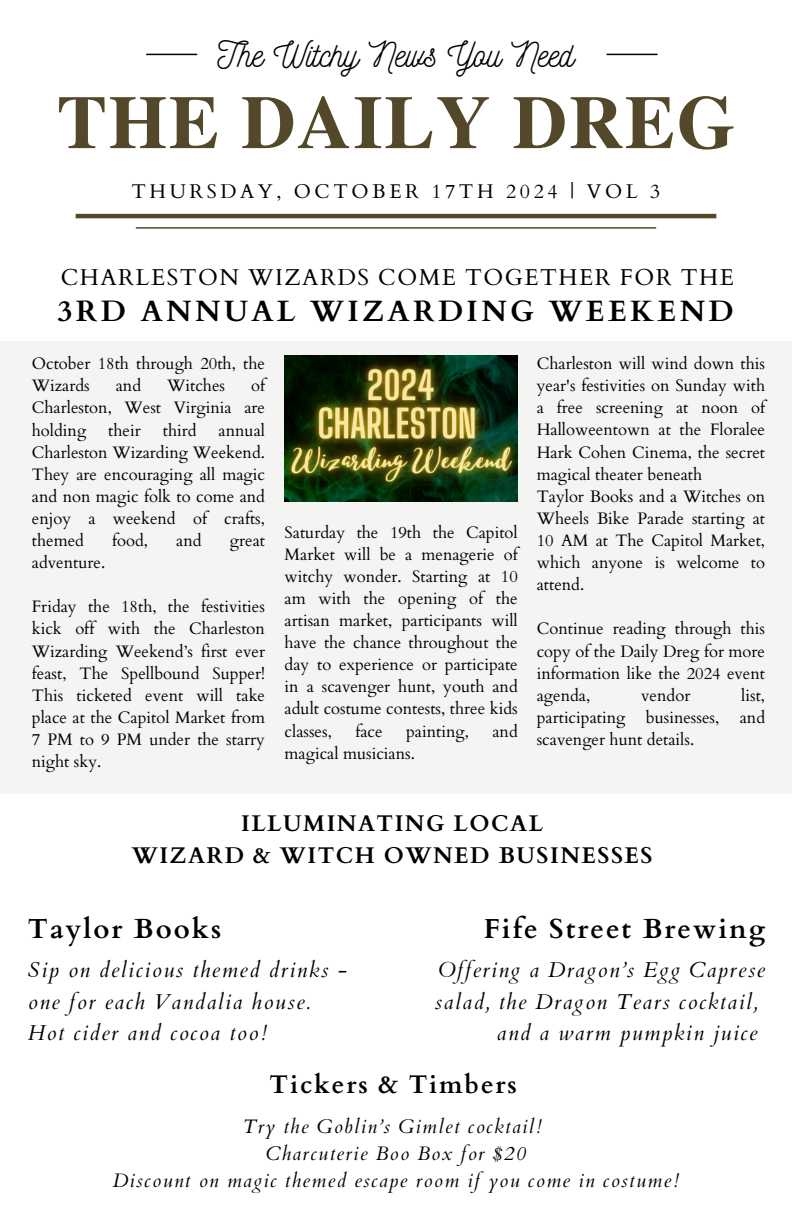
<style>
.page{position:relative;width:792px;height:1224px;background:#fff}
.page>*{position:absolute;margin:0;border:0;box-sizing:border-box;transform-origin:0 0}
.t1{font:700 75.4px "Te X Gyre Termes";letter-spacing:.02em;color:#54482a}
.t2{font:34.4px "Nickainley";color:#000}
.t3{font:700 29.4px "Cardo";letter-spacing:.115em;color:#000}
.t4{font:700 27.6px "Cardo";letter-spacing:.07em;color:#000}
.t5{font:700 25.6px "Cardo";letter-spacing:.07em;color:#000}
.t6{font:23px "Cardo";letter-spacing:.065em;color:#000}
.t7{font:700 22.6px "Cardo";letter-spacing:.065em;color:#000}
.t8{font:italic 21.6px "Cardo";letter-spacing:.07em;color:#000}
.t9{font:19.8px "Cardo";letter-spacing:.18em;color:#000}
.t10{font:italic 19.6px "Cardo";letter-spacing:.07em;color:#000}
.t11{font:16.6px/22.2px "Cardo";color:#000;text-align:justify}
</style>
<div class="page">
<hr style="left:146px;top:54px;width:51px;height:1px;background:#000">
<hr style="left:607px;top:54px;width:51px;height:1px;background:#000">
<hr style="left:136px;top:227px;width:520px;height:2px;background:#54482a">
<hr style="left:76px;top:214px;width:640px;height:4px;background:#54482a">
<div style="left:0;top:342px;width:792px;height:452px;background:#f4f4f2"></div>
<img style="left:285px;top:356px;width:232px;height:145px">
<h1 class="t2" style="left:218px;top:33px;width:358px">The Witchy News You Need</h1>
<h2 class="t1" style="left:57px;top:64px;width:680px">THE DAILY DREG</h2>
<h5 class="t9" style="left:132px;top:178px;width:530px">THURSDAY, OCTOBER 17TH 2024 | VOL 3</h5>
<p class="t6" style="left:61px;top:262px;width:675px">CHARLESTON WIZARDS COME TOGETHER FOR THE</p>
<p class="t3" style="left:57px;top:292px;width:678px">3RD ANNUAL WIZARDING WEEKEND</p>
<p class="t11" style="left:32px;top:353px;width:235px">October 18th through 20th, the<br>Wizards</p>
<p class="t11" style="left:537px;top:353px;width:230px">Charleston will wind down this year's festivities on Sunday with a free screening at noon of Halloweentown at the Floralee Hark Cohen Cinema, the secret magical theater beneath</p>
<p class="t11" style="left:537px;top:486px;width:230px">Taylor Books and a Witches on Wheels Bike Parade starting at 10 AM at The Capitol Market, which anyone is welcome to attend.</p>
<p class="t11" style="left:537px;top:618px;width:230px">Continue reading through this copy of the Daily Dreg for more information like the 2024 event agenda,</p>
<p class="t11" style="left:32px;top:375px;width:235px;text-indent:219px">of Charleston, West Virginia are holding</p>
<p class="t11" style="left:116px;top:375px;width:27px">and</p>
<p class="t11" style="left:167px;top:375px;width:59px">Witches</p>
<p class="t11" style="left:32px;top:419px;width:235px;text-indent:187px">annual Charleston Wizarding Weekend.<br>They are encouraging all magic and non magic folk to come and enjoy a weekend of crafts, themed</p>
<p class="t11" style="left:108px;top:419px;width:34px">their</p>
<p class="t11" style="left:163px;top:419px;width:35px">third</p>
<p class="t11" style="left:285px;top:521px;width:235px">Saturday the 19th the Capitol Market will be a menagerie of witchy wonder. Starting at 10 am with the opening of the artisan market, participants will have the chance throughout the day to experience or participate in a scavenger hunt, youth and adult costume contests, three kids classes,</p>
<p class="t11" style="left:112px;top:530px;width:37px">food,</p>
<p class="t11" style="left:176px;top:530px;width:27px">and</p>
<p class="t11" style="left:230px;top:530px;width:37px">great</p>
<p class="t11" style="left:32px;top:552px;width:75px">adventure.</p>
<p class="t11" style="left:32px;top:596px;width:235px">Friday the 18th, the festivities kick off with the Charleston Wizarding Weekend’s first ever feast, The Spellbound Supper!<br>This ticketed event will take place at the Capitol Market from 7 PM to 9 PM under the starry night sky.</p>
<p class="t11" style="left:537px;top:684px;width:230px;text-indent:205px">list, participating businesses, and scavenger hunt details.</p>
<p class="t11" style="left:641px;top:684px;width:51px">vendor</p>
<p class="t11" style="left:355px;top:720px;width:29px">face</p>
<p class="t11" style="left:406px;top:720px;width:64px">painting,</p>
<p class="t11" style="left:492px;top:720px;width:27px">and</p>
<p class="t11" style="left:285px;top:742px;width:132px">magical musicians.</p>
<h3 class="t7" style="left:241px;top:809px;width:303px">ILLUMINATING LOCAL</h3>
<p class="t7" style="left:132px;top:840px;width:522px">WIZARD &amp; WITCH OWNED BUSINESSES</p>
<p class="t4" style="left:484px;top:911px;width:283px">Fife Street Brewing</p>
<p class="t8" style="left:438px;top:956px;width:329px">Offering a Dragon’s Egg Caprese</p>
<p class="t8" style="left:435px;top:987px;width:324px">salad, the Dragon Tears cocktail,</p>
<p class="t8" style="left:497px;top:1019px;width:262px">and a warm pumpkin juice</p>
<h6 class="t5" style="left:270px;top:1067px;width:249px">Tickers &amp; Timbers</h6>
<p class="t10" style="left:243px;top:1113px;width:300px">Try the Goblin’s Gimlet cocktail!</p>
<p class="t10" style="left:266px;top:1140px;width:262px">Charcuterie Boo Box for $20</p>
<p class="t10" style="left:113px;top:1167px;width:567px">Discount on magic themed escape room if you come in costume!</p>
<h4 class="t4" style="left:28px;top:911px;width:195px">Taylor Books</h4>
<h4 class="t8" style="left:28px;top:956px;width:321px">Sip on delicious themed drinks -</h4>
<p class="t8" style="left:28px;top:987px;width:284px">one for each Vandalia house.</p>
<p class="t8" style="left:28px;top:1019px;width:240px">Hot cider and cocoa too!</p>
</div>
